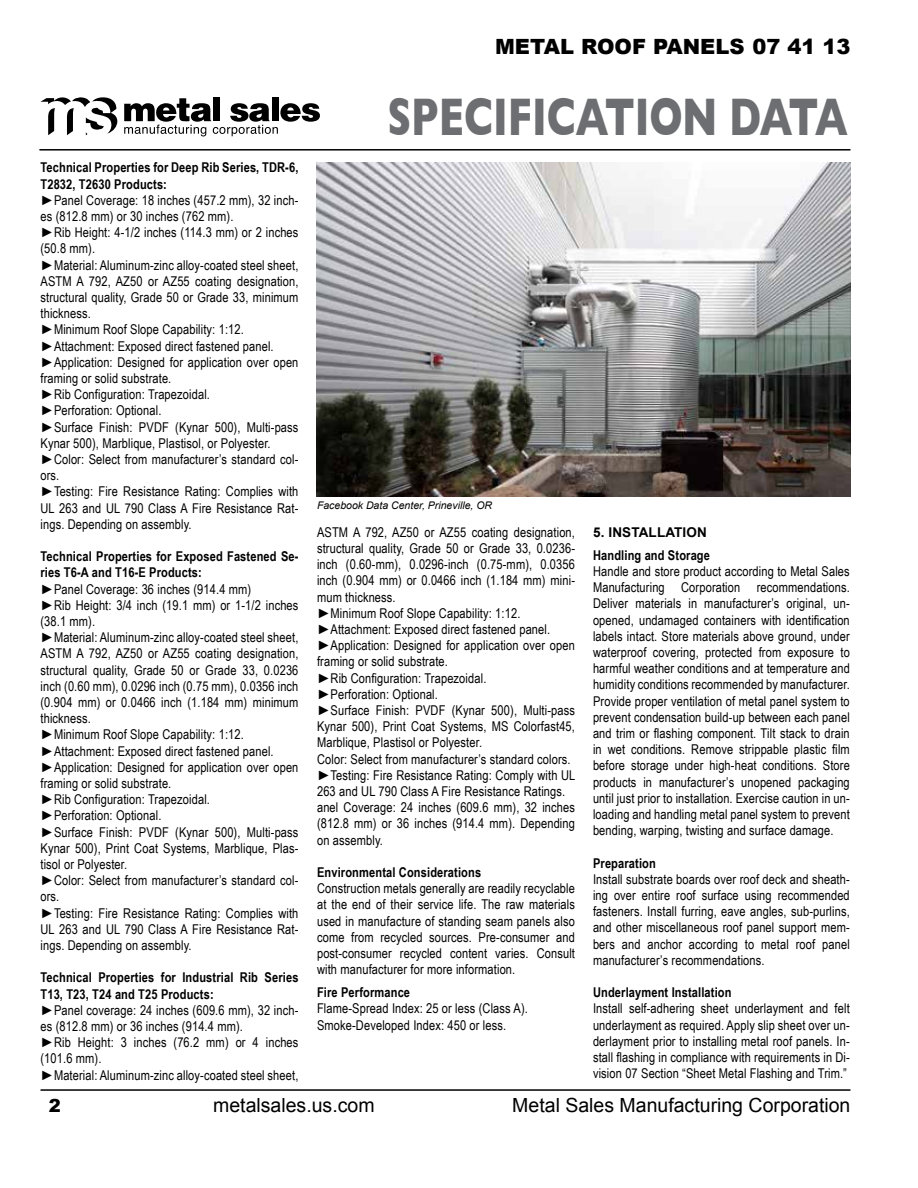
<style>
.page{position:relative;width:918px;height:1188px;background:#fff}
.page>*{position:absolute;margin:0;border:0;box-sizing:border-box;transform-origin:0 0}
.t1{font:700 54px "Gill Sans";color:#6d6e71;scale:.73 1}
.t2{font:900 21px "Arial";color:#000}
.t3{font:19.5px "Arial";color:#000}
.t4{font:900 18px "Arial";color:#000}
.t5{font:13.5px/16.2px "Arial Narrow";letter-spacing:.01em;color:#000}
.t6{font:700 13.5px "Arial Narrow";letter-spacing:.01em;color:#000}
.t7{font:700 13.5px "Arial";letter-spacing:.01em;color:#000}
.t8{font:italic 10.5px "Arial";color:#000}
.s1{font-weight:700}
.s2{font-family:"Arial";font-weight:700}
</style>
<div class="page">
<hr style="left:39px;top:149px;width:811px;height:2px;background:#000">
<hr style="left:40px;top:1089px;width:810px;height:2px;background:#000">
<svg style="left:40px;top:97px;width:77px;height:38px"></svg>
<div style="left:213px;top:97px;width:7px;height:24px;background:#000"></div>
<div style="left:272px;top:97px;width:7px;height:24px;background:#000"></div>
<svg style="left:124px;top:98px;width:196px;height:38px"></svg>
<img style="left:317px;top:163px;width:533px;height:334px">
<h2 class="t2" style="left:495px;top:31px;width:357px">METAL ROOF PANELS 07 41 13</h2>
<p class="t5" style="left:40px;top:159px;width:260px"><span class="s1">Technical Properties for Deep Rib Series, TDR-6, T2832, T2630 Products:<br></span><span class="s2">►</span>Panel Coverage: 18 inches (457.2 mm), 32 inch&shy;es (812.8 mm) or 30 inches (762 mm).<br><span class="s2">►</span>Rib Height: 4-1/2 inches (114.3 mm) or 2 inches (50.8 mm).<br><span class="s2">►</span>Material: Aluminum-zinc alloy-coated steel sheet, ASTM A 792, AZ50 or AZ55 coating designation, structural quality, Grade 50 or Grade 33, minimum thickness.<br><span class="s2">►</span>Minimum Roof Slope Capability: 1:12. <span class="s2">►</span>Attachment: Exposed direct fastened panel. <span class="s2">►</span>Application: Designed for application over open framing or solid substrate.<br><span class="s2">►</span>Rib Configuration: Trapezoidal.<br><span class="s2">►</span>Perforation: Optional.<br><span class="s2">►</span>Surface Finish: PVDF (Kynar 500), Multi-pass Kynar 500), Marblique, Plastisol, or Polyester. <span class="s2">►</span>Color: Select from manufacturer’s standard col&shy;ors.<br><span class="s2">►</span>Testing: Fire Resistance Rating: Complies with UL 263 and UL 790 Class A Fire Resistance Rat&shy;ings. Depending on assembly.</p>
<p class="t5" style="left:40px;top:548px;width:260px"><span class="s1">Technical Properties for Exposed Fastened Se&shy;ries T6-A and T16-E Products:<br></span><span class="s2">►</span>Panel Coverage: 36 inches (914.4 mm)<br><span class="s2">►</span>Rib Height: 3/4 inch (19.1 mm) or 1-1/2 inches (38.1 mm).<br><span class="s2">►</span>Material: Aluminum-zinc alloy-coated steel sheet, ASTM A 792, AZ50 or AZ55 coating designation, structural quality, Grade 50 or Grade 33, 0.0236 inch (0.60 mm), 0.0296 inch (0.75 mm), 0.0356 inch (0.904 mm) or 0.0466 inch (1.184 mm) minimum thickness.<br><span class="s2">►</span>Minimum Roof Slope Capability: 1:12. <span class="s2">►</span>Attachment: Exposed direct fastened panel. <span class="s2">►</span>Application: Designed for application over open framing or solid substrate.<br><span class="s2">►</span>Rib Configuration: Trapezoidal.<br><span class="s2">►</span>Perforation: Optional.<br><span class="s2">►</span>Surface Finish: PVDF (Kynar 500), Multi-pass Kynar 500), Print Coat Systems, Marblique, Plas&shy;tisol or Polyester.<br><span class="s2">►</span>Color: Select from manufacturer’s standard col&shy;ors.<br><span class="s2">►</span>Testing: Fire Resistance Rating: Complies with UL 263 and UL 790 Class A Fire Resistance Rat&shy;ings. Depending on assembly.</p>
<p class="t5" style="left:40px;top:969px;width:260px"><span class="s1">Technical Properties for Industrial Rib Series T13, T23, T24 and T25 Products:<br></span><span class="s2">►</span>Panel coverage: 24 inches (609.6 mm), 32 inch&shy;es (812.8 mm) or 36 inches (914.4 mm).<br><span class="s2">►</span>Rib Height: 3 inches (76.2 mm) or 4 inches (101.6 mm).<br><span class="s2">►</span>Material: Aluminum-zinc alloy-coated steel sheet,</p>
<h1 class="t1" style="left:387px;top:74px;width:632px">SPECIFICATION DATA</h1>
<p class="t8" style="left:317px;top:499px;width:177px">Facebook Data Center, Prineville, OR</p>
<p class="t5" style="left:317px;top:524px;width:260px">ASTM A 792, AZ50 or AZ55 coating designation, structural quality, Grade 50 or Grade 33, 0.0236- inch (0.60-mm), 0.0296-inch (0.75-mm), 0.0356 inch (0.904 mm) or 0.0466 inch (1.184 mm) mini&shy;mum thickness.<br><span class="s2">►</span>Minimum Roof Slope Capability: 1:12. <span class="s2">►</span>Attachment: Exposed direct fastened panel. <span class="s2">►</span>Application: Designed for application over open framing or solid substrate.<br><span class="s2">►</span>Rib Configuration: Trapezoidal.<br><span class="s2">►</span>Perforation: Optional.<br><span class="s2">►</span>Surface Finish: PVDF (Kynar 500), Multi-pass Kynar 500), Print Coat Systems, MS Colorfast45, Marblique, Plastisol or Polyester.<br>Color: Select from manufacturer’s standard colors. <span class="s2">►</span>Testing: Fire Resistance Rating: Comply with UL 263 and UL 790 Class A Fire Resistance Ratings. anel Coverage: 24 inches (609.6 mm), 32 inches (812.8 mm) or 36 inches (914.4 mm). Depending on assembly.</p>
<p class="t6" style="left:317px;top:862px;width:166px">Environmental Considerations</p>
<p class="t5" style="left:317px;top:880px;width:259px;text-align:justify">Construction metals generally are readily recyclable at the end of their service life. The raw materials used in manufacture of standing seam panels also come from recycled sources. Pre-consumer and post-consumer recycled content varies. Consult with manufacturer for more information.</p>
<p class="t6" style="left:317px;top:982px;width:95px">Fire Performance</p>
<p class="t5" style="left:317px;top:1000px;width:212px">Flame-Spread Index: 25 or less (Class A).<br>Smoke-Developed Index: 450 or less.</p>
<p class="t7" style="left:593px;top:523px;width:115px">5. INSTALLATION</p>
<p class="t6" style="left:593px;top:545px;width:118px">Handling and Storage</p>
<p class="t5" style="left:593px;top:563px;width:258px;text-align:justify">Handle and store product according to Metal Sales Manufacturing Corporation recommendations.<br>Deliver materials in manufacturer’s original, un&shy;opened, undamaged containers with identification labels intact. Store materials above ground, under waterproof covering, protected from exposure to harmful weather conditions and at temperature and humidity conditions recommended by manufacturer.<br>Provide proper ventilation of metal panel system to prevent condensation build-up between each panel and trim or flashing component. Tilt stack to drain in wet conditions. Remove strippable plastic film before storage under high-heat conditions. Store products in manufacturer’s unopened packaging until just prior to installation. Exercise caution in un&shy;loading and handling metal panel system to prevent bending, warping, twisting and surface damage.</p>
<p class="t6" style="left:593px;top:853px;width:64px">Preparation</p>
<p class="t5" style="left:593px;top:870px;width:258px;text-align:justify">Install substrate boards over roof deck and sheath&shy;ing over entire roof surface using recommended fasteners. Install furring, eave angles, sub-purlins, and other miscellaneous roof panel support mem&shy;bers and anchor according to metal roof panel manufacturer’s recommendations.</p>
<p class="t6" style="left:593px;top:982px;width:140px">Underlayment Installation</p>
<p class="t5" style="left:593px;top:1000px;width:258px;text-align:justify">Install self-adhering sheet underlayment and felt underlayment as required. Apply slip sheet over un&shy;derlayment prior to installing metal roof panels. In&shy;stall flashing in compliance with requirements in Di&shy;vision 07 Section “Sheet Metal Flashing and Trim.”</p>
<h3 class="t4" style="left:49px;top:1092px;width:14px">2</h3>
<h3 class="t3" style="left:213px;top:1092px;width:163px">metalsales.us.com</h3>
<h3 class="t3" style="left:512px;top:1093px;width:340px">Metal Sales Manufacturing Corporation</h3>
</div>
